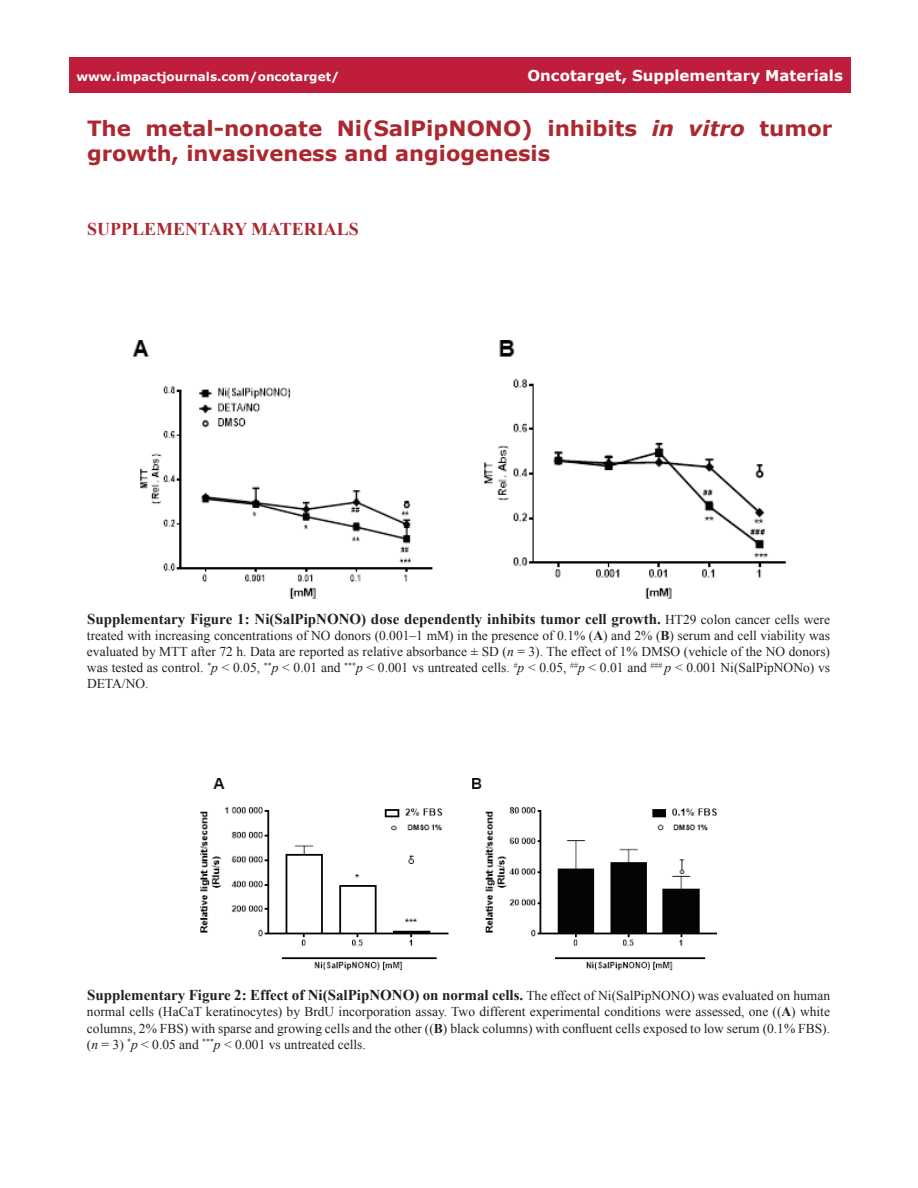
<style>
.page{position:relative;width:918px;height:1188px;background:#fff}
.page>*{position:absolute;margin:0;border:0;box-sizing:border-box;transform-origin:0 0}
.t1{font:700 21px/25.2px "Verdana";color:#ac2830}
.t2{font:700 18px "Times New Roman";color:#ac2830}
.t3{font:700 15px "Times New Roman";color:#231f20}
.t4{font:700 15px "Verdana";color:#fff}
.t5{font:13.5px/16.2px "Times New Roman";color:#231f20;text-align:justify}
.t6{font:700 12px "Verdana";color:#fff}
.s1{font-style:italic}
.s2{font-weight:400;font-size:13.5px}
.s3{font-weight:700}
</style>
<div class="page">
<div style="left:69px;top:57px;width:781px;height:36px;background:#be1e3c"></div>
<img style="left:133px;top:340px;width:653px;height:258px">
<img style="left:200px;top:778px;width:517px;height:192px">
<p class="t6" style="left:76px;top:68px;width:264px">www.impactjournals.com/oncotarget/</p>
<p class="t4" style="left:528px;top:65px;width:317px">Oncotarget, Supplementary Materials</p>
<h1 class="t1" style="left:87px;top:115px;width:747px">The metal-nonoate Ni(SalPipNONO) inhibits <span class="s1">in vitro</span> tumor growth, invasiveness and angiogenesis</h1>
<h2 class="t2" style="left:87px;top:216px;width:270px">Supplementary Materials</h2>
<p class="t3" style="left:87px;top:608px;width:745px">Supplementary Figure 1: Ni(SalPipNONO) dose dependently inhibits tumor cell growth. <span class="s2">HT29 colon cancer cells were</span></p>
<p class="t5" style="left:87px;top:627px;width:745px">treated with increasing concentrations of NO donors (0.001–1 mM) in the presence of 0.1% (<span class="s3">A</span>) and 2% (<span class="s3">B</span>) serum and cell viability was evaluated by MTT after 72 h. Data are reported as relative absorbance ± SD (<span class="s1">n</span> = 3). The effect of 1% DMSO (vehicle of the NO donors) was tested as control. <sup>*</sup><span class="s1">p</span> &lt; 0.05, <sup>**</sup><span class="s1">p</span> &lt; 0.01 and <sup>***</sup><span class="s1">p</span> &lt; 0.001 vs untreated cells. <sup>#</sup><span class="s1">p</span> &lt; 0.05, <sup>##</sup><span class="s1">p</span> &lt; 0.01 and <sup>###</sup> <span class="s1">p</span> &lt; 0.001 Ni(SalPipNONo) vs DETA/NO.</p>
<p class="t3" style="left:87px;top:985px;width:745px">Supplementary Figure 2: Effect of Ni(SalPipNONO) on normal cells. <span class="s2">The effect of Ni(SalPipNONO) was evaluated on human</span></p>
<p class="t5" style="left:87px;top:1004px;width:745px">normal cells (HaCaT keratinocytes) by BrdU incorporation assay. Two different experimental conditions were assessed, one ((<span class="s3">A</span>) white columns, 2% FBS) with sparse and growing cells and the other ((<span class="s3">B</span>) black columns) with confluent cells exposed to low serum (0.1% FBS). (<span class="s1">n</span> = 3) <sup>*</sup><span class="s1">p</span> &lt; 0.05 and <sup>***</sup><span class="s1">p</span> &lt; 0.001 vs untreated cells.</p>
</div>
